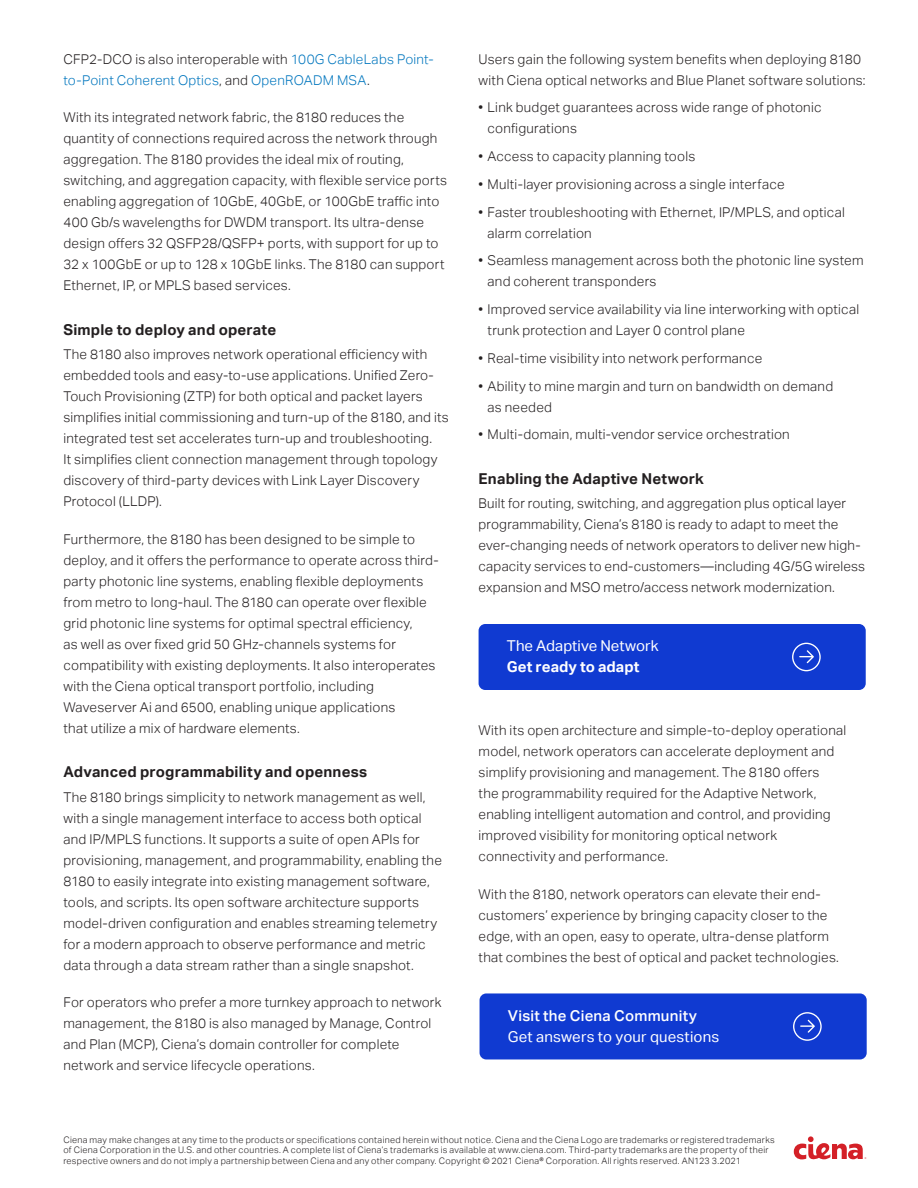
<style>
.page{position:relative;width:918px;height:1188px;background:#fff}
.page>*{position:absolute;margin:0;border:0;box-sizing:border-box;transform-origin:0 0}
.Headline_for_body_co{font:700 15px "Aktiv Grotesk";letter-spacing:.015em;color:#231f20}
.Body_Copy{font:15px/21px "Aktiv Grotesk";letter-spacing:.01em;color:#fff}
.Body_Copy-2{font:700 15px "Aktiv Grotesk";letter-spacing:.005em;color:#fff}
.Body_Copy-3{font:300 13.5px/21px "Aktiv Grotesk";letter-spacing:.02em;color:#231f20}
.Body_Copy_BULLET__ex{font:300 13.5px/21px "Aktiv Grotesk";letter-spacing:.02em;color:#231f20}
.Body_Copy-4{font:300 13.5px/21px "Aktiv Grotesk";letter-spacing:.02em;color:#0076be}
.t1{font:300 9px/10.5px "Aktiv Grotesk";letter-spacing:.035em;color:#231f20}
.s1{color:#231f20}
.s2{font-weight:500}
</style>
<div class="page">
<svg style="left:794px;top:1136px;width:72px;height:23px"></svg>
<div style="left:480px;top:993px;width:387px;height:66px;background:#103ad1;border-radius:7px"></div>
<svg style="left:793px;top:1012px;width:29px;height:29px"></svg>
<div style="left:479px;top:624px;width:387px;height:66px;background:#103ad1;border-radius:7px"></div>
<svg style="left:792px;top:643px;width:29px;height:28px"></svg>
<p class="Body_Copy-4" style="left:63px;top:48px;width:372px"><span class="s1">CFP2-DCO is also interoperable with</span> 100G CableLabs Point&shy;to-Point Coherent Optics<span class="s1">, and</span> OpenROADM MSA<span class="s1">.</span></p>
<p class="Body_Copy-3" style="left:63px;top:107px;width:385px">With its integrated network fabric, the 8180 reduces the quantity of connections required across the network through aggregation. The 8180 provides the ideal mix of routing, switching, and aggregation capacity, with flexible service ports enabling aggregation of 10GbE, 40GbE, or 100GbE traffic into 400 Gb/s wavelengths for DWDM transport. Its ultra-dense design offers 32 QSFP28/QSFP+ ports, with support for up to 32 x 100GbE or up to 128 x 10GbE links. The 8180 can support Ethernet, IP, or MPLS based services.</p>
<p class="Headline_for_body_co" style="left:63px;top:321px;width:214px">Simple to deploy and operate</p>
<p class="Body_Copy-3" style="left:63px;top:344px;width:387px">The 8180 also improves network operational efficiency with embedded tools and easy-to-use applications. Unified Zero-Touch Provisioning (ZTP) for both optical and packet layers simplifies initial commissioning and turn-up of the 8180, and its integrated test set accelerates turn-up and troubleshooting.<br>It simplifies client connection management through topology discovery of third-party devices with Link Layer Discovery Protocol (LLDP).</p>
<p class="Body_Copy-3" style="left:63px;top:529px;width:377px">Furthermore, the 8180 has been designed to be simple to deploy, and it offers the performance to operate across third&shy;party photonic line systems, enabling flexible deployments from metro to long-haul. The 8180 can operate over flexible grid photonic line systems for optimal spectral efficiency,<br>as well as over fixed grid 50 GHz-channels systems for compatibility with existing deployments. It also interoperates with the Ciena optical transport portfolio, including Waveserver Ai and 6500, enabling unique applications<br>that utilize a mix of hardware elements.</p>
<p class="Headline_for_body_co" style="left:63px;top:763px;width:305px">Advanced programmability and openness</p>
<p class="Body_Copy-3" style="left:63px;top:786px;width:380px">The 8180 brings simplicity to network management as well, with a single management interface to access both optical and IP/MPLS functions. It supports a suite of open APIs for provisioning, management, and programmability, enabling the 8180 to easily integrate into existing management software, tools, and scripts. Its open software architecture supports model-driven configuration and enables streaming telemetry for a modern approach to observe performance and metric data through a data stream rather than a single snapshot.</p>
<p class="Body_Copy-3" style="left:63px;top:992px;width:380px">For operators who prefer a more turnkey approach to network management, the 8180 is also managed by Manage, Control and Plan (MCP), Ciena’s domain controller for complete network and service lifecycle operations.</p>
<p class="Body_Copy_BULLET__ex" style="left:479px;top:48px;width:389px">Users gain the following system benefits when deploying 8180 with Ciena optical networks and Blue Planet software solutions:</p>
<p class="Body_Copy_BULLET__ex" style="left:488px;top:97px;width:336px;text-indent:-9px">• Link budget guarantees across wide range of photonic configurations</p>
<p class="Body_Copy_BULLET__ex" style="left:479px;top:146px;width:218px">• Access to capacity planning tools</p>
<p class="Body_Copy_BULLET__ex" style="left:479px;top:174px;width:307px">• Multi-layer provisioning across a single interface</p>
<p class="Body_Copy_BULLET__ex" style="left:488px;top:201px;width:359px;text-indent:-9px">• Faster troubleshooting with Ethernet, IP/MPLS, and optical alarm correlation</p>
<p class="Body_Copy_BULLET__ex" style="left:488px;top:250px;width:378px;text-indent:-9px">• Seamless management across both the photonic line system and coherent transponders</p>
<p class="Body_Copy_BULLET__ex" style="left:488px;top:299px;width:373px;text-indent:-9px">• Improved service availability via line interworking with optical trunk protection and Layer 0 control plane</p>
<p class="Body_Copy_BULLET__ex" style="left:479px;top:348px;width:285px">• Real-time visibility into network performance</p>
<p class="Body_Copy_BULLET__ex" style="left:488px;top:375px;width:347px;text-indent:-9px">• Ability to mine margin and turn on bandwidth on demand as needed</p>
<p class="Body_Copy-3" style="left:479px;top:424px;width:313px">• Multi-domain, multi-vendor service orchestration</p>
<p class="Headline_for_body_co" style="left:479px;top:470px;width:227px">Enabling the Adaptive Network</p>
<p class="Body_Copy-3" style="left:479px;top:493px;width:388px">Built for routing, switching, and aggregation plus optical layer programmability, Ciena’s 8180 is ready to adapt to meet the ever-changing needs of network operators to deliver new high&shy;capacity services to end-customers—including 4G/5G wireless expansion and MSO metro/access network modernization.</p>
<p class="Body_Copy" style="left:507px;top:635px;width:153px">The Adaptive Network</p>
<p class="Body_Copy-2" style="left:507px;top:658px;width:134px">Get ready to adapt</p>
<p class="Body_Copy-3" style="left:479px;top:720px;width:369px">With its open architecture and simple-to-deploy operational model, network operators can accelerate deployment and simplify provisioning and management. The 8180 offers<br>the programmability required for the Adaptive Network, enabling intelligent automation and control, and providing improved visibility for monitoring optical network connectivity and performance.</p>
<p class="Body_Copy-3" style="left:479px;top:883px;width:362px">With the 8180, network operators can elevate their end&shy;customers’ experience by bringing capacity closer to the edge, with an open, easy to operate, ultra-dense platform that combines the best of optical and packet technologies.</p>
<p class="Body_Copy" style="left:508px;top:1005px;width:213px"><span class="s2">Visit the Ciena Community<br></span>Get answers to your questions</p>
<p class="t1" style="left:63px;top:1135px;width:713px">Ciena may make changes at any time to the products or specifications contained herein without notice. Ciena and the Ciena Logo are trademarks or registered trademarks of Ciena Corporation in the U.S. and other countries. A complete list of Ciena’s trademarks is available at www.ciena.com. Third-party trademarks are the property of their respective owners and do not imply a partnership between Ciena and any other company. Copyright © 2021 Ciena® Corporation. All rights reserved. AN123 3.2021</p>
</div>
